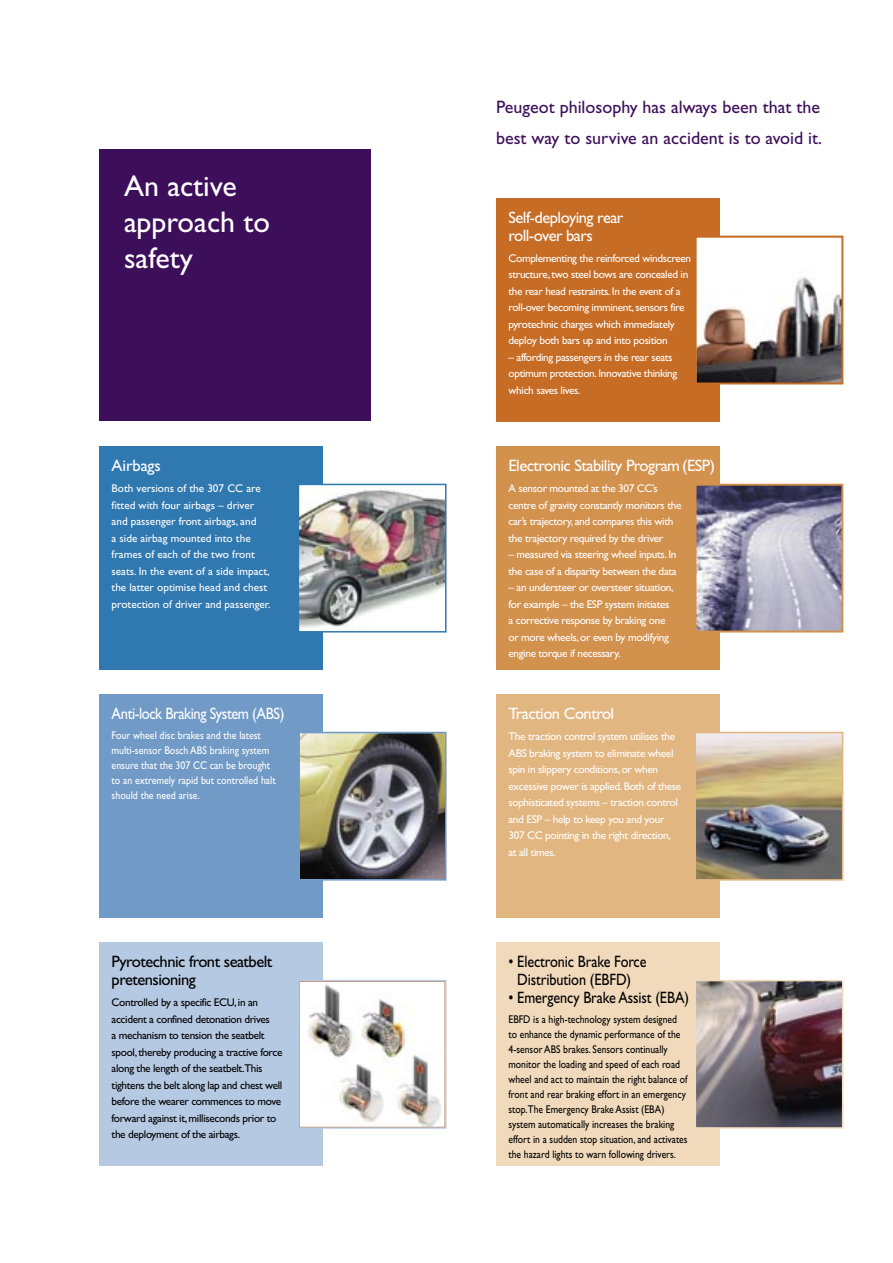
<style>
.page{position:relative;width:893px;height:1263px;background:#fff}
.page>*{position:absolute;margin:0;border:0;box-sizing:border-box;transform-origin:0 0}
.t1{font:30px/36px "Gill Sans";color:#fff}
.t2{font:18px/31.5px "Gill Sans";color:#3d0f5b}
.t3{font:16.5px/18px "Gill Sans";letter-spacing:-.03em;color:#fff}
.t4{font:16.5px/18px "Gill Sans";letter-spacing:-.005em;color:#000;text-align:center;scale:.86 1}
.t5{font:16.5px/18px "Gill Sans";letter-spacing:-.03em;color:#000}
.t6{font:16.5px "Gill Sans";letter-spacing:-.03em;color:#fff;scale:.88 1}
.t7{font:16.5px "Gill Sans";letter-spacing:-.005em;color:#fff}
.t8{font:11.25px/16.5px "Gill Sans";letter-spacing:-.03em;color:#fff}
.t9{font:11.25px/15px "Gill Sans";color:#000;scale:.86 1}
.t10{font:11.25px/16.5px "Gill Sans";letter-spacing:-.03em;color:#000}
.t11{font:11.25px/16.5px "Gill Sans";color:#fff}
.t12{font:11.25px/15px "Gill Sans";color:#fff;scale:.88 1}
</style>
<div class="page">
<div style="left:99px;top:446px;width:223px;height:224px;background:#3078b0"></div>
<div style="left:99px;top:149px;width:272px;height:272px;background:#3d0f5b"></div>
<div style="left:496px;top:695px;width:223px;height:223px;background:#e2b681"></div>
<div style="left:496px;top:446px;width:223px;height:224px;background:#d3914e"></div>
<div style="left:99px;top:694px;width:223px;height:224px;background:#719ac6"></div>
<img style="left:301px;top:487px;width:143px;height:142px">
<div style="left:298px;top:484px;width:149px;height:148px;border:2px solid #3078b0"></div>
<img style="left:301px;top:735px;width:143px;height:142px">
<div style="left:298px;top:732px;width:149px;height:148px;border:2px solid #719ac6"></div>
<img style="left:697px;top:487px;width:143px;height:142px">
<div style="left:694px;top:484px;width:149px;height:148px;border:2px solid #d3914e"></div>
<div style="left:99px;top:943px;width:223px;height:223px;background:#b5c9e2"></div>
<svg style="left:301px;top:983px;width:140px;height:142px"></svg>
<div style="left:298px;top:980px;width:148px;height:149px;border:2px solid #b5c9e2"></div>
<div style="left:496px;top:942px;width:223px;height:224px;background:#f1dabc"></div>
<img style="left:698px;top:983px;width:142px;height:143px">
<div style="left:695px;top:980px;width:148px;height:149px;border:2px solid #f1dabc"></div>
<img style="left:697px;top:735px;width:143px;height:143px">
<div style="left:694px;top:732px;width:149px;height:149px;border:2px solid #e2b681"></div>
<div style="left:496px;top:198px;width:223px;height:224px;background:#c66c25"></div>
<svg style="left:697px;top:239px;width:143px;height:142px"></svg>
<div style="left:694px;top:236px;width:149px;height:148px;border:2px solid #c66c25"></div>
<h1 class="t1" style="left:124px;top:168px;width:148px">An active approach to safety</h1>
<h3 class="t7" style="left:112px;top:456px;width:51px">Airbags</h3>
<p class="t11" style="left:112px;top:480px;width:161px">Both versions of the 307 CC are fitted with four airbags – driver and passenger front airbags, and<br>a side airbag mounted into the frames of each of the two front seats. In the event of a side impact, the latter optimise head and chest protection of driver and passenger.</p>
<h3 class="t6" style="left:112px;top:704px;width:198px">Anti-lock Braking System (ABS)</h3>
<p class="t12" style="left:112px;top:727px;width:188px">Four wheel disc brakes and the latest multi-sensor Bosch ABS braking system ensure that the 307 CC can be brought to an extremely rapid but controlled halt should the need arise.</p>
<h3 class="t5" style="left:112px;top:953px;width:162px">Pyrotechnic front seatbelt pretensioning</h3>
<p class="t10" style="left:112px;top:994px;width:172px">Controlled by a specific ECU, in an accident a confined detonation drives<br>a mechanism to tension the seatbelt spool, thereby producing a tractive force along the length of the seatbelt.This tightens the belt along lap and chest well before the wearer commences to move forward against it, milliseconds prior to the deployment of the airbags.</p>
<h2 class="t2" style="left:496px;top:91px;width:328px">Peugeot philosophy has always been that the best way to survive an accident is to avoid it.</h2>
<h3 class="t3" style="left:508px;top:209px;width:116px">Self-deploying rear roll-over bars</h3>
<p class="t8" style="left:508px;top:250px;width:184px">Complementing the reinforced windscreen structure, two steel bows are concealed in the rear head restraints. In the event of a roll-over becoming imminent, sensors fire pyrotechnic charges which immediately deploy both bars up and into position</p>
<p class="t8" style="left:508px;top:349px;width:170px">– affording passengers in the rear seats optimum protection. Innovative thinking which saves lives.</p>
<h3 class="t3" style="left:508px;top:457px;width:208px">Electronic Stability Program (ESP)</h3>
<p class="t8" style="left:508px;top:480px;width:174px">A sensor mounted at the 307 CC’s centre of gravity constantly monitors the car’s trajectory, and compares this with the trajectory required by the driver</p>
<p class="t8" style="left:508px;top:546px;width:170px">– measured via steering wheel inputs. In the case of a disparity between the data</p>
<p class="t8" style="left:508px;top:579px;width:167px">– an understeer or oversteer situation, for example – the ESP system initiates a corrective response by braking one or more wheels, or even by modifying engine torque if necessary.</p>
<h3 class="t3" style="left:508px;top:705px;width:107px">Traction Control</h3>
<p class="t8" style="left:508px;top:728px;width:174px">The traction control system utilises the ABS braking system to eliminate wheel spin in slippery conditions, or when excessive power is applied. Both of these sophisticated systems – traction control and ESP – help to keep you and your 307 CC pointing in the right direction, at all times.</p>
<h3 class="t4" style="left:508px;top:953px;width:162px">• Electronic Brake Force<br>Distribution (EBFD)</h3>
<h3 class="t4" style="left:508px;top:989px;width:212px">• Emergency Brake Assist (EBA)</h3>
<p class="t9" style="left:508px;top:1011px;width:210px">EBFD is a high-technology system designed to enhance the dynamic performance of the 4-sensor ABS brakes. Sensors continually monitor the loading and speed of each road wheel and act to maintain the right balance of front and rear braking effort in an emergency stop.The Emergency Brake Assist (EBA) system automatically increases the braking effort in a sudden stop situation, and activates the hazard lights to warn following drivers.</p>
</div>
